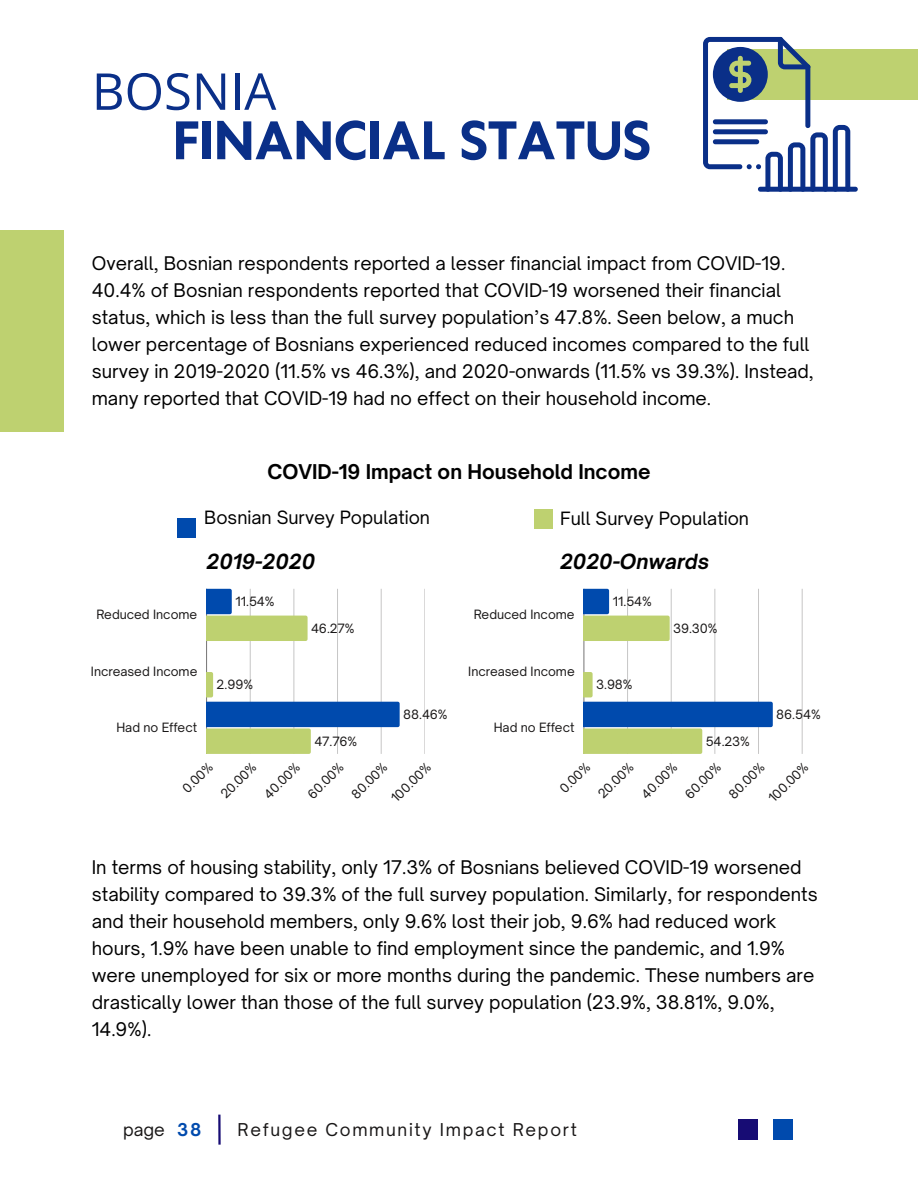
<style>
.page{position:relative;width:918px;height:1188px;background:#fff}
.page>*{position:absolute;margin:0;border:0;box-sizing:border-box;transform-origin:0 0}
.t1{font:700 50.85px "Klein Text";color:#0a2f88}
.t2{font:50.85px "Open Sans";color:#0a2f88}
.t3{font:italic 700 19.95px "Open Sauce One";color:#000}
.t4{font:700 19.5px "Open Sauce One";color:#000}
.t5{font:18px/27px "Open Sauce One";color:#000}
.t6{font:17.55px "Open Sauce One";color:#000}
.t7{font:16.95px "Open Sauce One";letter-spacing:.1em;color:#191717}
.t8{font:700 16.95px "Open Sauce One";color:#004aad}
.t9{font:12.3px "Open Sauce One";color:#191717}
</style>
<div class="page">
<div style="left:0;top:230px;width:64px;height:201px;background:#bed170"></div>
<div style="left:178px;top:519px;width:18px;height:19px;background:#004aad"></div>
<div style="left:534px;top:509px;width:18px;height:19px;background:#bed170"></div>
<hr style="left:207px;top:589px;width:1px;height:165px;background:#f4f4f4">
<hr style="left:250px;top:589px;width:1px;height:165px;background:#d4d4d4">
<hr style="left:294px;top:589px;width:1px;height:165px;background:#e8e8e8">
<hr style="left:337px;top:589px;width:1px;height:165px;background:#c7c7c7">
<hr style="left:381px;top:589px;width:1px;height:165px;background:#d7d6d6">
<svg style="left:207px;top:589px;width:101px;height:52px"></svg>
<svg style="left:207px;top:672px;width:193px;height:82px"></svg>
<hr style="left:584px;top:589px;width:1px;height:165px;background:#c6c5c5">
<hr style="left:627px;top:589px;width:1px;height:165px;background:#c9c9c9">
<hr style="left:671px;top:589px;width:1px;height:165px;background:#d5d5d5">
<hr style="left:715px;top:589px;width:1px;height:165px;background:#eaeaea">
<hr style="left:758px;top:589px;width:1px;height:165px;background:#c7c6c6">
<hr style="left:802px;top:589px;width:1px;height:165px;background:#d8d7d7">
<svg style="left:584px;top:589px;width:86px;height:52px"></svg>
<svg style="left:584px;top:672px;width:189px;height:82px"></svg>
<hr style="left:218px;top:1115px;width:3px;height:30px;background:#170c74">
<div style="left:738px;top:1120px;width:20px;height:20px;background:#170c74"></div>
<div style="left:773px;top:1120px;width:20px;height:20px;background:#004aad"></div>
<div style="left:728px;top:49px;width:190px;height:50px;background:#bed170"></div>
<svg style="left:703px;top:37px;width:155px;height:155px"></svg>
<h4 class="t2" style="left:92px;top:55px;width:186px">BOSNIA</h4>
<h2 class="t1" style="left:173px;top:115px;width:480px">FINANCIAL STATUS</h2>
<p class="t5" style="left:92px;top:250px;width:724px">Overall, Bosnian respondents reported a lesser financial impact from COVID-19.<br>40.4% of Bosnian respondents reported that COVID-19 worsened their financial status, which is less than the full survey population’s 47.8%. Seen below, a much lower percentage of Bosnians experienced reduced incomes compared to the full survey in 2019-2020 (11.5% vs 46.3%), and 2020-onwards (11.5% vs 39.3%). Instead, many reported that COVID-19 had no effect on their household income.</p>
<h1 class="t4" style="left:267px;top:460px;width:385px">COVID-19 Impact on Household Income</h1>
<h3 class="t6" style="left:204px;top:507px;width:227px">Bosnian Survey Population</h3>
<p class="t6" style="left:560px;top:508px;width:190px">Full Survey Population</p>
<p class="t3" style="left:207px;top:549px;width:110px">2019-2020</p>
<h4 class="t3" style="left:560px;top:549px;width:151px">2020-Onwards</h4>
<p class="t9" style="left:235px;top:594px;width:41px">11.54%</p>
<p class="t9" style="left:613px;top:594px;width:41px">11.54%</p>
<p class="t9" style="left:96px;top:607px;width:102px">Reduced Income</p>
<p class="t9" style="left:474px;top:607px;width:102px">Reduced Income</p>
<p class="t9" style="left:311px;top:621px;width:45px">46.27%</p>
<p class="t9" style="left:673px;top:621px;width:46px">39.30%</p>
<p class="t9" style="left:91px;top:664px;width:108px">Increased Income</p>
<p class="t9" style="left:468px;top:664px;width:108px">Increased Income</p>
<p class="t9" style="left:217px;top:677px;width:38px">2.99%</p>
<p class="t9" style="left:596px;top:677px;width:38px">3.98%</p>
<p class="t9" style="left:403px;top:707px;width:46px">88.46%</p>
<p class="t9" style="left:776px;top:707px;width:46px">86.54%</p>
<p class="t9" style="left:116px;top:720px;width:82px">Had no Effect</p>
<p class="t9" style="left:494px;top:720px;width:82px">Had no Effect</p>
<p class="t9" style="left:315px;top:734px;width:44px">47.76%</p>
<p class="t9" style="left:706px;top:734px;width:46px">54.23%</p>
<p class="t9" style="left:179px;top:785px;width:38px;rotate:-45deg">0.00%</p>
<p class="t9" style="left:217px;top:791px;width:46px;rotate:-45deg">20.00%</p>
<p class="t9" style="left:261px;top:791px;width:46px;rotate:-45deg">40.00%</p>
<p class="t9" style="left:304px;top:791px;width:46px;rotate:-45deg">60.00%</p>
<p class="t9" style="left:348px;top:791px;width:46px;rotate:-45deg">80.00%</p>
<p class="t9" style="left:388px;top:795px;width:52px;rotate:-45deg">100.00%</p>
<p class="t9" style="left:556px;top:785px;width:38px;rotate:-45deg">0.00%</p>
<p class="t9" style="left:595px;top:791px;width:46px;rotate:-45deg">20.00%</p>
<p class="t9" style="left:638px;top:791px;width:46px;rotate:-45deg">40.00%</p>
<p class="t9" style="left:682px;top:791px;width:46px;rotate:-45deg">60.00%</p>
<p class="t9" style="left:725px;top:791px;width:46px;rotate:-45deg">80.00%</p>
<p class="t9" style="left:765px;top:795px;width:52px;rotate:-45deg">100.00%</p>
<h3 class="t5" style="left:92px;top:854px;width:727px">In terms of housing stability, only 17.3% of Bosnians believed COVID-19 worsened stability compared to 39.3% of the full survey population. Similarly, for respondents and their household members, only 9.6% lost their job, 9.6% had reduced work hours, 1.9% have been unable to find employment since the pandemic, and 1.9% were unemployed for six or more months during the pandemic. These numbers are drastically lower than those of the full survey population (23.9%, 38.81%, 9.0%, 14.9%).</h3>
<h3 class="t7" style="left:123px;top:1119px;width:43px">page</h3>
<p class="t8" style="left:177px;top:1119px;width:26px">38</p>
<p class="t7" style="left:238px;top:1119px;width:341px">Refugee Community Impact Report</p>
</div>
